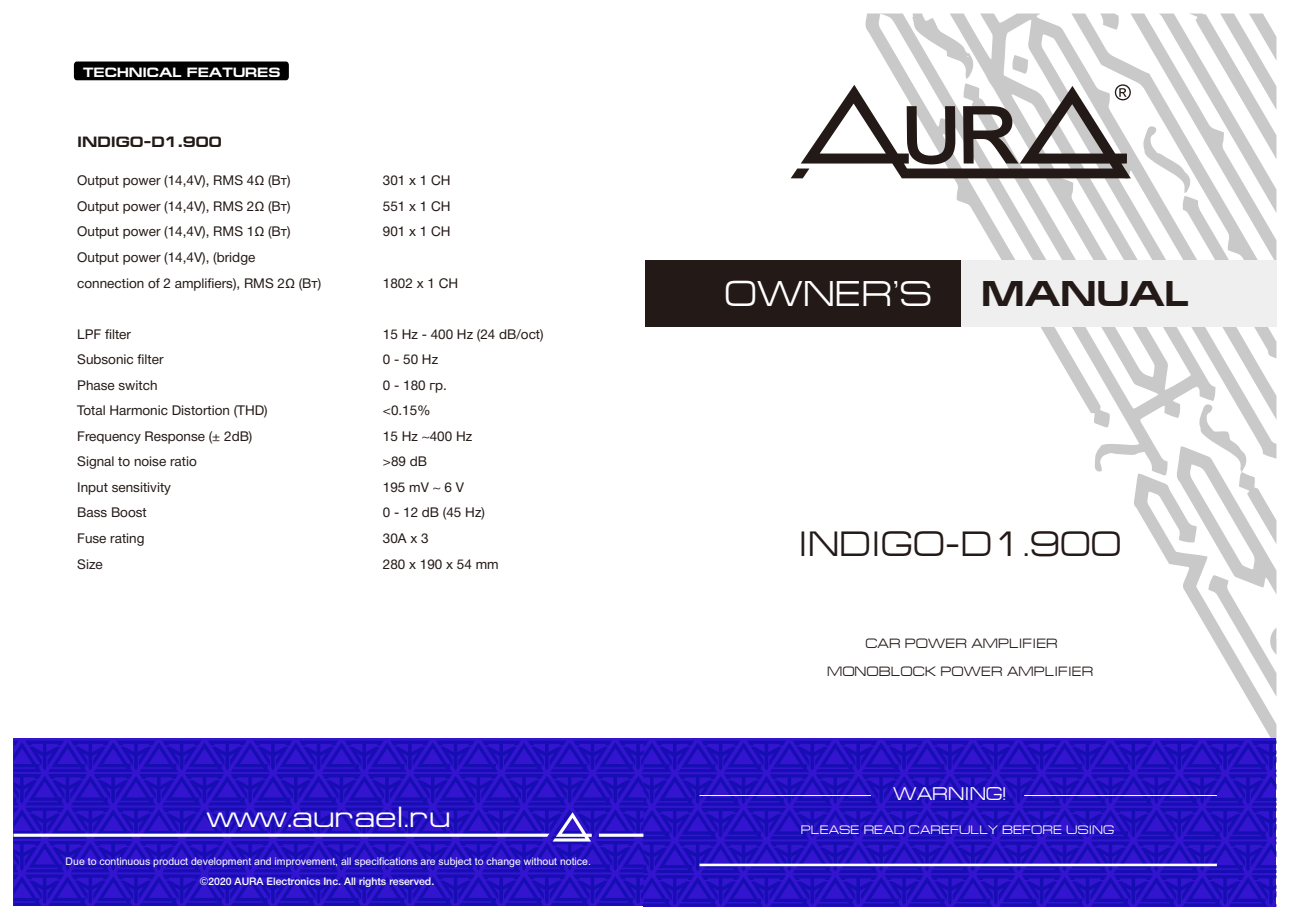
<style>
.page{position:relative;width:1290px;height:920px;background:#fff}
.page>*{position:absolute;margin:0;border:0;box-sizing:border-box;transform-origin:0 0}
.t1{font:36px "Europe Ext Normal";color:#fff}
.t2{font:700 36px "Europe Ext";color:#231916}
.t3{font:35.25px "Europe Ext Normal";color:#231916}
.t4{font:29.25px "Europe Ext Normal";color:#fff}
.t5{font:18.45px "Europe Ext Normal";color:#fff}
.t6{font:700 15px "Europe Ext";color:#231916}
.t7{font:13.5px/25.5px "Helvetica Neue Cyr";color:#231916}
.t8{font:13.5px "Europe Ext Normal";color:#231916}
.t9{font:700 13.5px "Europe Ext";color:#fff}
.t10{font:12.3px "Europe Ext Normal";color:#fff}
.t11{font:10.5px "Arial";color:#fff}
.t12{font:500 10.5px "Helvetica Neue Cyr";color:#fff}
.s1{font-family:"Arial";font-size:12.9px}
</style>
<div class="page">
<svg style="left:865px;top:14px;width:411px;height:724px"></svg>
<div style="left:961px;top:260px;width:315px;height:67px;background:#efeff0"></div>
<div style="left:645px;top:260px;width:316px;height:67px;background:#231916"></div>
<svg style="left:643px;top:741px;width:633px;height:166px;background:#2410c0"></svg>
<svg style="left:14px;top:741px;width:630px;height:165px;background:#2310c0"></svg>
<svg style="left:14px;top:812px;width:629px;height:29px;background:#3e2dc8"></svg>
<div style="left:74px;top:62px;width:215px;height:18px;background:#000"></div>
<svg style="left:791px;top:84px;width:340px;height:94px"></svg>
<hr style="left:699px;top:795px;width:172px;height:1px;background:#fff">
<hr style="left:1024px;top:795px;width:193px;height:1px;background:#fff">
<hr style="left:699px;top:864px;width:518px;height:2px;background:#fff">
<p class="t9" style="left:83px;top:67px;width:199px">TECHNICAL FEATURES</p>
<p class="t6" style="left:77px;top:136px;width:146px">INDIGO-D1.900</p>
<p class="t7" style="left:77px;top:169px;width:245px">Output power (14,4V), RMS 4<span class="s1">Ω</span> (Вт)<br>Output power (14,4V), RMS 2<span class="s1">Ω</span> (Вт)<br>Output power (14,4V), RMS 1<span class="s1">Ω</span> (Вт)<br>Output power (14,4V), (bridge connection of 2 amplifiers), RMS 2<span class="s1">Ω</span> (Вт)</p>
<p class="t7" style="left:77px;top:322px;width:192px">LPF filter<br>Subsonic filter<br>Phase switch<br>Total Harmonic Distortion (THD)<br>Frequency Response (± 2dB)<br>Signal to noise ratio<br>Input sensitivity<br>Bass Boost<br>Fuse rating<br>Size</p>
<p class="t7" style="left:383px;top:169px;width:69px;text-align:justify">301 x 1 CH 551 x 1 CH 901 x 1 CH</p>
<p class="t7" style="left:383px;top:271px;width:77px">1802 x 1 CH</p>
<p class="t7" style="left:383px;top:322px;width:162px">15 Hz - 400 Hz (24 dB/oct)<br>0 - 50 Hz<br>0 - 180 гр.<br>&lt;0.15%<br>15 Hz ~400 Hz<br>&gt;89 dB<br>195 mV ~ 6 V<br>0 - 12 dB (45 Hz)<br>30A x 3<br>280 x 190 x 54 mm</p>
<h3 class="t4" style="left:207px;top:806px;width:245px">www.aurael.ru</h3>
<p class="t11" style="left:66px;top:857px;width:527px">Due to continuous product development and improvement, all specifications are subject to change without notice.</p>
<p class="t12" style="left:200px;top:877px;width:236px">©2020 AURA Electronics Inc. All rights reserved.</p>
<h1 class="t1" style="left:724px;top:281px;width:210px">OWNER’S</h1>
<h1 class="t2" style="left:981px;top:281px;width:210px">MANUAL</h1>
<h2 class="t3" style="left:798px;top:531px;width:325px">INDIGO-D1.900</h2>
<p class="t8" style="left:865px;top:639px;width:194px">CAR POWER AMPLIFIER</p>
<p class="t8" style="left:827px;top:666px;width:268px">MONOBLOCK POWER AMPLIFIER</p>
<h3 class="t5" style="left:893px;top:787px;width:115px">WARNING!</h3>
<p class="t10" style="left:801px;top:825px;width:315px">PLEASE READ CAREFULLY BEFORE USING</p>
</div>
